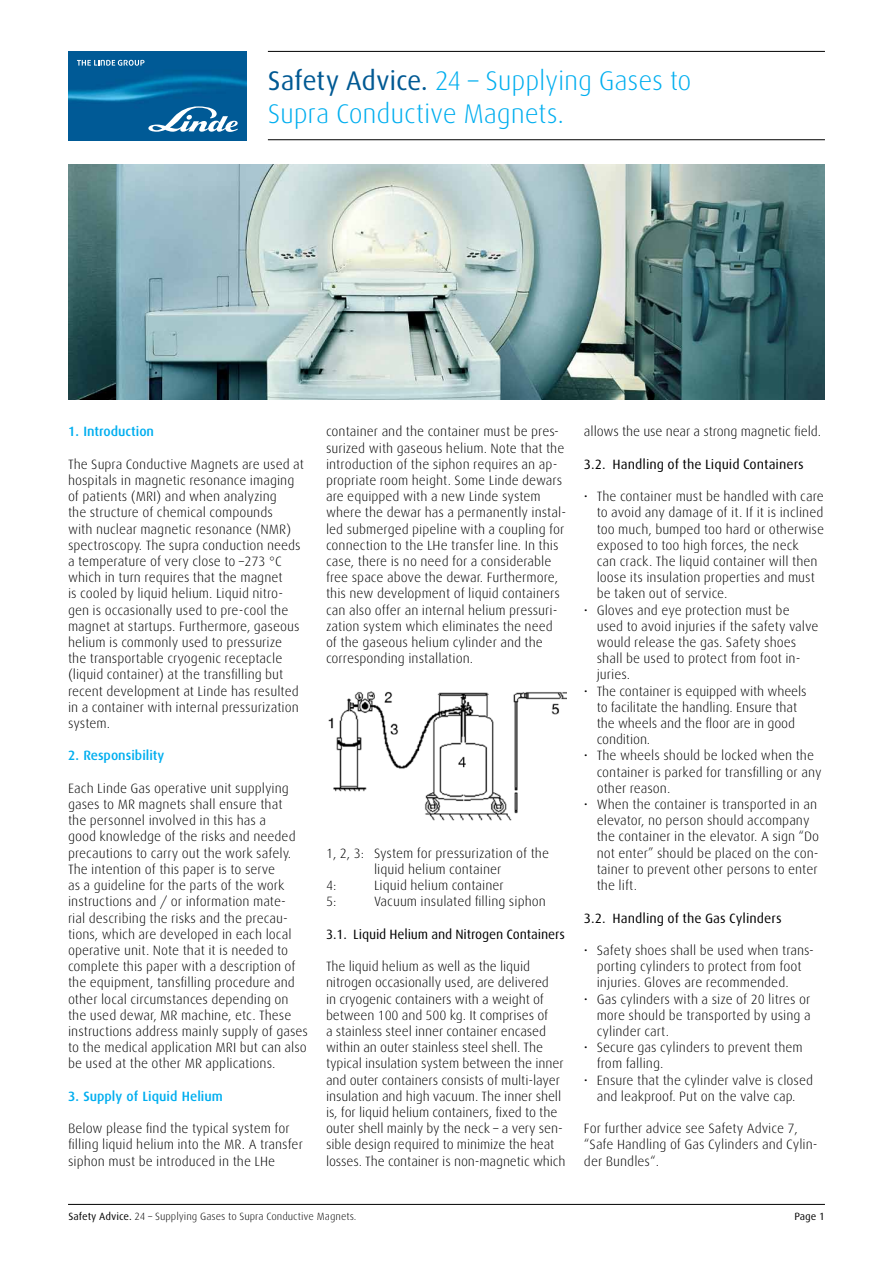
<style>
.page{position:relative;width:893px;height:1263px;background:#fff}
.page>*{position:absolute;margin:0;border:0;box-sizing:border-box;transform-origin:0 0}
.t1{font:300 27px/32.4px "Linde Dax";letter-spacing:-.01em;color:#00aeef}
.t2{font:300 13.5px/16.2px "Linde Dax";color:#000}
.t3{font:13.5px "Linde Dax";color:#000}
.t4{font:500 13.5px "Linde Dax";color:#00aeef}
.t5{font:300 10.5px "Linde Dax";color:#000}
.t6{font:10.5px "Linde Dax";color:#000}
.s1{font-weight:400;color:#005993}
.s2{font-weight:400}
</style>
<div class="page">
<img style="left:68px;top:164px;width:757px;height:236px">
<img style="left:328px;top:691px;width:239px;height:130px">
<hr style="left:268px;top:51px;width:557px;height:1px;background:#000">
<hr style="left:268px;top:139px;width:557px;height:1px;background:#000">
<hr style="left:68px;top:1204px;width:757px;height:1px;background:#000">
<img style="left:68px;top:51px;width:179px;height:89px">
<svg style="left:148px;top:106px;width:90px;height:26px"></svg>
<svg style="left:77px;top:60px;width:68px;height:6px"></svg>
<h1 class="t1" style="left:268px;top:65px;width:425px"><span class="s1">Safety Advice.</span> 24 – Supplying Gases to<br>Supra Conductive Magnets.</h1>
<p class="t4" style="left:68px;top:424px;width:88px">1. Introduction</p>
<p class="t2" style="left:68px;top:456px;width:238px">The Supra Conductive Magnets are used at hospitals in magnetic resonance imaging of patients (MRI) and when analyzing<br>the structure of chemical compounds<br>with nuclear magnetic resonance (NMR) spectroscopy. The supra conduction needs a temperature of very close to –273 °C which in turn requires that the magnet<br>is cooled by liquid helium. Liquid nitro&shy;gen is occasionally used to pre-cool the magnet at startups. Furthermore, gaseous helium is commonly used to pressurize<br>the transportable cryogenic receptacle (liquid container) at the transfilling but recent development at Linde has resulted in a container with internal pressurization system.</p>
<p class="t4" style="left:68px;top:748px;width:98px">2. Responsibility</p>
<p class="t2" style="left:68px;top:780px;width:242px">Each Linde Gas operative unit supplying gases to MR magnets shall ensure that<br>the personnel involved in this has a<br>good knowledge of the risks and needed precautions to carry out the work safely.<br>The intention of this paper is to serve<br>as a guideline for the parts of the work instructions and / or information mate-<br>rial describing the risks and the precau&shy;tions, which are developed in each local operative unit. Note that it is needed to complete this paper with a description of the equipment, tansfilling procedure and other local circumstances depending on the used dewar, MR machine, etc. These instructions address mainly supply of gases to the medical application MRI but can also be used at the other MR applications.</p>
<p class="t4" style="left:68px;top:1088px;width:156px">3. Supply of Liquid Helium</p>
<p class="t2" style="left:68px;top:1120px;width:236px">Below please find the typical system for filling liquid helium into the MR. A transfer siphon must be introduced in the LHe</p>
<p class="t2" style="left:326px;top:424px;width:242px">container and the container must be pres&shy;surized with gaseous helium. Note that the introduction of the siphon requires an ap&shy;propriate room height. Some Linde dewars are equipped with a new Linde system where the dewar has a permanently instal&shy;led submerged pipeline with a coupling for connection to the LHe transfer line. In this case, there is no need for a considerable free space above the dewar. Furthermore, this new development of liquid containers can also offer an internal helium pressuri&shy;zation system which eliminates the need of the gaseous helium cylinder and the corresponding installation.</p>
<p class="t2" style="left:326px;top:845px;width:225px">1, 2, 3: System for pressurization of the</p>
<p class="t2" style="left:374px;top:861px;width:129px">liquid helium container</p>
<p class="t2" style="left:326px;top:877px;width:12px">4:</p>
<p class="t2" style="left:374px;top:877px;width:131px">Liquid helium container</p>
<p class="t2" style="left:326px;top:894px;width:12px">5:</p>
<p class="t2" style="left:374px;top:894px;width:173px">Vacuum insulated filling siphon</p>
<p class="t3" style="left:326px;top:926px;width:240px">3.1. Liquid Helium and Nitrogen Containers</p>
<p class="t2" style="left:326px;top:958px;width:241px">The liquid helium as well as the liquid nitrogen occasionally used, are delivered<br>in cryogenic containers with a weight of between 100 and 500 kg. It comprises of<br>a stainless steel inner container encased within an outer stainless steel shell. The typical insulation system between the inner and outer containers consists of multi-layer insulation and high vacuum. The inner shell is, for liquid helium containers, fixed to the outer shell mainly by the neck – a very sen&shy;sible design required to minimize the heat losses. The container is non-magnetic which</p>
<p class="t2" style="left:584px;top:424px;width:239px">allows the use near a strong magnetic field.</p>
<p class="t3" style="left:584px;top:457px;width:221px">3.2. Handling of the Liquid Containers</p>
<p class="t2" style="left:597px;top:489px;width:229px;text-indent:-13px">• The container must be handled with care to avoid any damage of it. If it is inclined too much, bumped too hard or otherwise exposed to too high forces, the neck<br>can crack. The liquid container will then loose its insulation properties and must be taken out of service.</p>
<p class="t2" style="left:597px;top:602px;width:223px;text-indent:-13px">• Gloves and eye protection must be used to avoid injuries if the safety valve would release the gas. Safety shoes shall be used to protect from foot in&shy;juries.</p>
<p class="t2" style="left:597px;top:683px;width:211px;text-indent:-13px">• The container is equipped with wheels to facilitate the handling. Ensure that the wheels and the floor are in good condition.</p>
<p class="t2" style="left:597px;top:748px;width:226px;text-indent:-13px">• The wheels should be locked when the container is parked for transfilling or any other reason.</p>
<p class="t2" style="left:597px;top:796px;width:224px;text-indent:-13px">• When the container is transported in an elevator, no person should accompany the container in the elevator. A sign “Do not enter” should be placed on the con&shy;tainer to prevent other persons to enter the lift.</p>
<p class="t3" style="left:584px;top:910px;width:199px">3.2. Handling of the Gas Cylinders</p>
<p class="t2" style="left:597px;top:942px;width:219px;text-indent:-13px">• Safety shoes shall be used when trans&shy;porting cylinders to protect from foot injuries. Gloves are recommended.</p>
<p class="t2" style="left:597px;top:991px;width:215px;text-align:justify;text-indent:-13px">• Gas cylinders with a size of 20 litres or more should be transported by using a cylinder cart.</p>
<p class="t2" style="left:597px;top:1039px;width:208px;text-indent:-13px">• Secure gas cylinders to prevent them from falling.</p>
<p class="t2" style="left:584px;top:1072px;width:231px;text-align:center">• Ensure that the cylinder valve is closed and leakproof. Put on the valve cap.</p>
<p class="t2" style="left:584px;top:1120px;width:235px">For further advice see Safety Advice 7, “Safe Handling of Gas Cylinders and Cylin&shy;der Bundles“.</p>
<p class="t5" style="left:68px;top:1211px;width:290px"><span class="s2">Safety Advice.</span> 24 – Supplying Gases to Supra Conductive Magnets.</p>
<p class="t6" style="left:794px;top:1210px;width:32px">Page 1</p>
</div>
